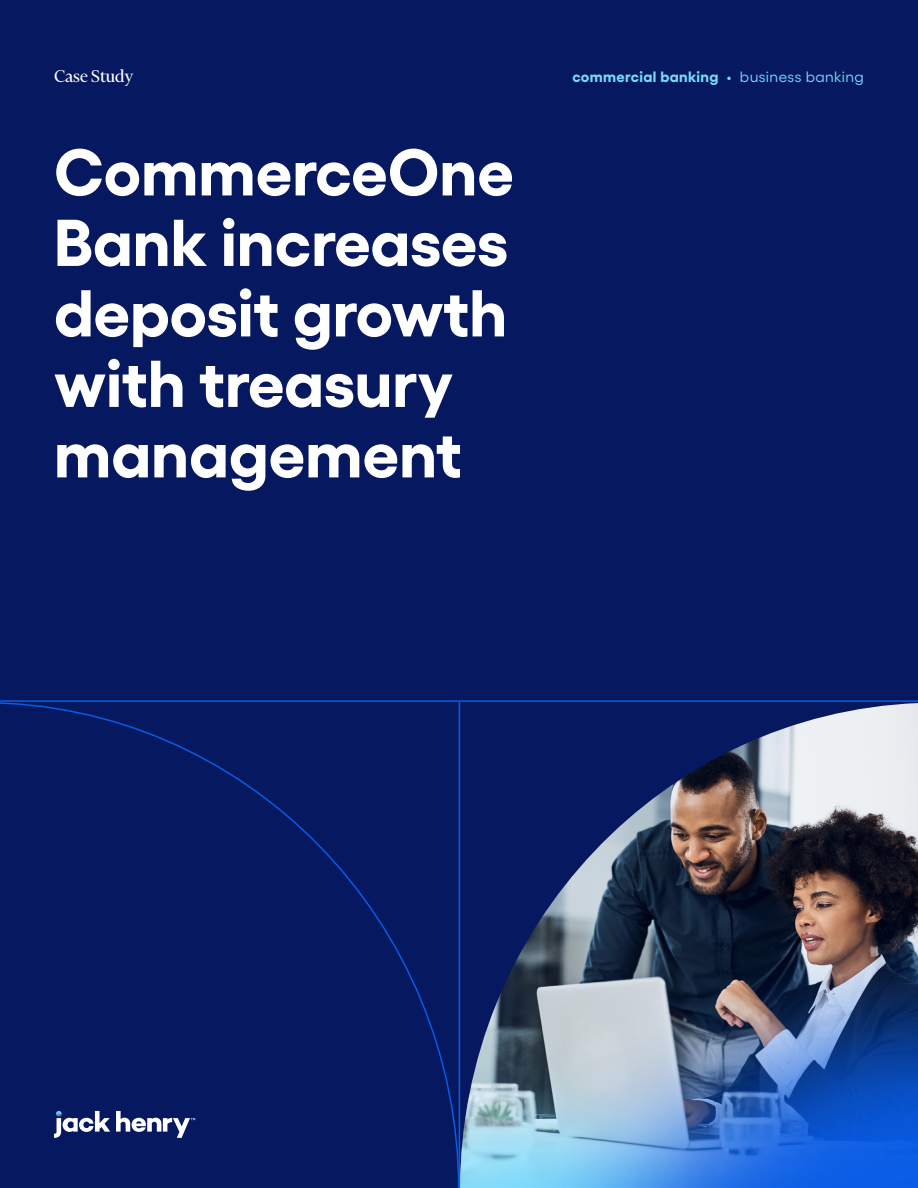
<style>
.page{position:relative;width:918px;height:1188px;background:#06185f}
.page>*{position:absolute;margin:0;border:0;box-sizing:border-box;transform-origin:0 0}
.t1{font:700 66px/70.5px "Gellix";color:#fff}
.t2{font:19.5px "Financier Display";color:#fff}
.t3{font:700 15px "Gellix";letter-spacing:.025em;color:#76dcfd}
.s1{font-weight:400}
</style>
<div class="page">
<hr style="left:0;top:700px;width:918px;height:2px;background:#085ce5">
<svg style="left:0;top:701px;width:460px;height:487px"></svg>
<svg style="left:54px;top:1111px;width:141px;height:27px"></svg>
<img style="left:460px;top:703px;width:458px;height:123px">
<img style="left:460px;top:826px;width:458px;height:362px">
<p class="t2" style="left:54px;top:66px;width:81px">Case Study</p>
<p class="t1" style="left:54px;top:130px;width:461px">CommerceOne<br>Bank increases deposit growth with treasury management</p>
<p class="t3" style="left:572px;top:65px;width:293px">commercial banking <span class="s1">• business banking</span></p>
</div>
